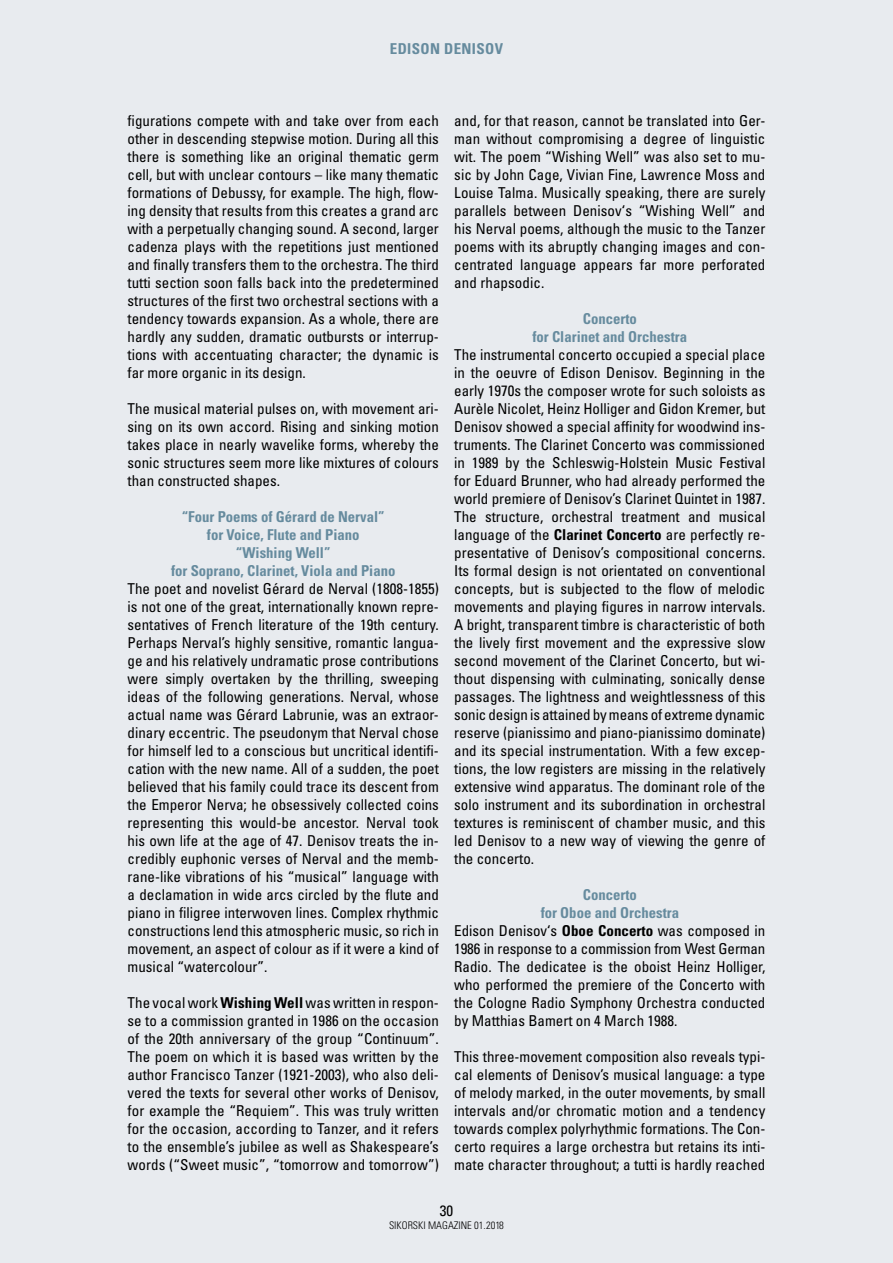
<style>
.page{position:relative;width:893px;height:1263px;background:#e8ebef}
.page>*{position:absolute;margin:0;border:0;box-sizing:border-box;transform-origin:0 0}
.t1{font:condensed 15px/18px "Univers LT Std";color:#000;text-align:justify}
.t2{font:700 condensed 15px/18px "Univers LT Std";color:#668b9e;text-align:center}
.t3{font:700 condensed 15px "Univers LT Std";letter-spacing:.025em;color:#668b9e}
.t4{font:300 condensed 10.5px "Univers LT Std";color:#000}
.s1{font-weight:700}
</style>
<div class="page">
<p class="t3" style="left:390px;top:39px;width:115px">EDISON DENISOV</p>
<p class="t1" style="left:128px;top:111px;width:313px">figurations compete with and take over from each other in descending stepwise motion. During all this there is something like an original thematic germ cell, but with unclear contours – like many thematic formations of Debussy, for example. The high, flow&shy;ing density that results from this creates a grand arc with a perpetually changing sound. A second, larger cadenza plays with the repetitions just mentioned and finally transfers them to the orchestra. The third tutti section soon falls back into the predetermined structures of the first two orchestral sections with a tendency towards expansion. As a whole, there are hardly any sudden, dramatic outbursts or interrup&shy;tions with accentuating character; the dynamic is far more organic in its design.</p>
<p class="t1" style="left:128px;top:399px;width:313px">The musical material pulses on, with movement ari&shy;sing on its own accord. Rising and sinking motion takes place in nearly wavelike forms, whereby the sonic structures seem more like mixtures of colours than constructed shapes.</p>
<p class="t2" style="left:171px;top:508px;width:226px">“Four Poems of Gérard de Nerval”<br>for Voice, Flute and Piano<br>“Wishing Well”<br>for Soprano, Clarinet, Viola and Piano</p>
<p class="t1" style="left:128px;top:579px;width:313px">The poet and novelist Gérard de Nerval (1808-1855) is not one of the great, internationally known repre&shy;sentatives of French literature of the 19th century.<br>Perhaps Nerval’s highly sensitive, romantic langua&shy;ge and his relatively undramatic prose contributions were simply overtaken by the thrilling, sweeping ideas of the following generations. Nerval, whose actual name was Gérard Labrunie, was an extraor&shy;dinary eccentric. The pseudonym that Nerval chose for himself led to a conscious but uncritical identifi&shy;cation with the new name. All of a sudden, the poet believed that his family could trace its descent from the Emperor Nerva; he obsessively collected coins representing this would-be ancestor. Nerval took his own life at the age of 47. Denisov treats the in&shy;credibly euphonic verses of Nerval and the memb&shy;rane-like vibrations of his “musical” language with a declamation in wide arcs circled by the flute and piano in filigree interwoven lines. Complex rhythmic constructions lend this atmospheric music, so rich in movement, an aspect of colour as if it were a kind of musical “watercolour”.</p>
<p class="t1" style="left:128px;top:993px;width:313px">The vocal work <span class="s1">Wishing Well</span> was written in respon&shy;se to a commission granted in 1986 on the occasion of the 20th anniversary of the group “Continuum”.<br>The poem on which it is based was written by the author Francisco Tanzer (1921-2003), who also deli&shy;vered the texts for several other works of Denisov, for example the “Requiem”. This was truly written for the occasion, according to Tanzer, and it refers to the ensemble’s jubilee as well as Shakespeare’s words (“Sweet music”, “tomorrow and tomorrow”)</p>
<p class="t1" style="left:454px;top:111px;width:313px">and, for that reason, cannot be translated into Ger&shy;man without compromising a degree of linguistic wit. The poem “Wishing Well” was also set to mu&shy;sic by John Cage, Vivian Fine, Lawrence Moss and Louise Talma. Musically speaking, there are surely parallels between Denisov‘s “Wishing Well” and his Nerval poems, although the music to the Tanzer poems with its abruptly changing images and con&shy;centrated language appears far more perforated and rhapsodic.</p>
<p class="t2" style="left:532px;top:310px;width:156px">Concerto<br>for Clarinet and Orchestra</p>
<p class="t1" style="left:454px;top:345px;width:313px">The instrumental concerto occupied a special place in the oeuvre of Edison Denisov. Beginning in the early 1970s the composer wrote for such soloists as Aurèle Nicolet, Heinz Holliger and Gidon Kremer, but Denisov showed a special affinity for woodwind ins&shy;truments. The Clarinet Concerto was commissioned in 1989 by the Schleswig-Holstein Music Festival for Eduard Brunner, who had already performed the world premiere of Denisov’s Clarinet Quintet in 1987.<br>The structure, orchestral treatment and musical language of the <span class="s1">Clarinet Concerto</span> are perfectly re&shy;presentative of Denisov’s compositional concerns.<br>Its formal design is not orientated on conventional concepts, but is subjected to the flow of melodic movements and playing figures in narrow intervals.<br>A bright, transparent timbre is characteristic of both the lively first movement and the expressive slow second movement of the Clarinet Concerto, but wi&shy;thout dispensing with culminating, sonically dense passages. The lightness and weightlessness of this sonic design is attained by means of extreme dynamic reserve (pianissimo and piano-pianissimo dominate) and its special instrumentation. With a few excep&shy;tions, the low registers are missing in the relatively extensive wind apparatus. The dominant role of the solo instrument and its subordination in orchestral textures is reminiscent of chamber music, and this led Denisov to a new way of viewing the genre of the concerto.</p>
<p class="t2" style="left:583px;top:886px;width:56px">Concerto</p>
<p class="t2" style="left:541px;top:904px;width:140px">for Oboe and Orchestra</p>
<p class="t1" style="left:454px;top:921px;width:313px">Edison Denisov‘s <span class="s1">Oboe Concerto</span> was composed in</p>
<p class="t1" style="left:454px;top:939px;width:313px">1986 in response to a commission from West German</p>
<p class="t1" style="left:454px;top:957px;width:313px">Radio. The dedicatee is the oboist Heinz Holliger,</p>
<p class="t1" style="left:454px;top:975px;width:313px">who performed the premiere of the Concerto with</p>
<p class="t1" style="left:454px;top:993px;width:313px">the Cologne Radio Symphony Orchestra conducted</p>
<p class="t1" style="left:454px;top:1011px;width:225px">by Matthias Bamert on 4 March 1988.</p>
<p class="t1" style="left:454px;top:1047px;width:313px">This three-movement composition also reveals typi&shy;cal elements of Denisov’s musical language: a type of melody marked, in the outer movements, by small intervals and/or chromatic motion and a tendency towards complex polyrhythmic formations. The Con&shy;certo requires a large orchestra but retains its inti&shy;mate character throughout; a tutti is hardly reached</p>
<p class="t1" style="left:440px;top:1202px;width:15px">30</p>
<p class="t4" style="left:389px;top:1219px;width:116px">SIKORSKI MAGAZINE 01.2018</p>
</div>
